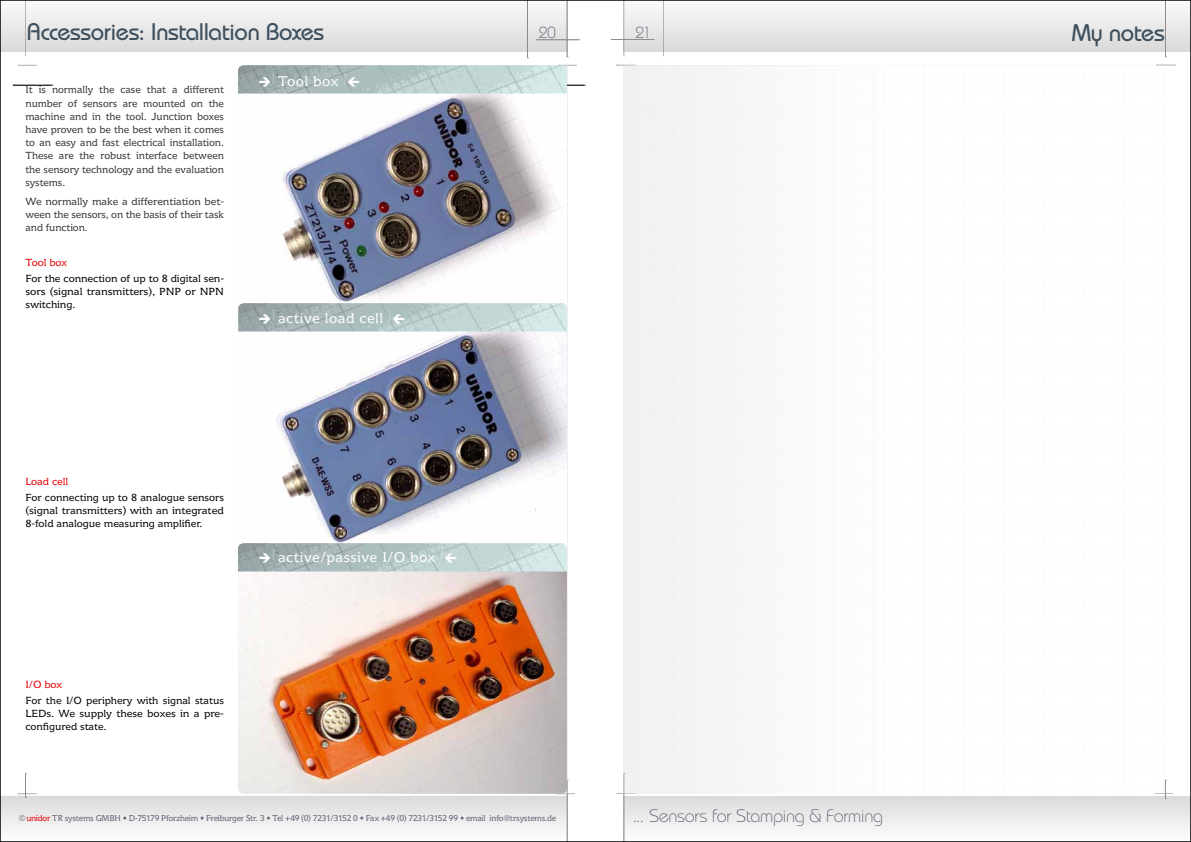
<style>
.page{position:relative;width:1191px;height:842px;background:#fff}
.page>*{position:absolute;margin:0;border:0;box-sizing:border-box;transform-origin:0 0}
.t1{font:500 24px "Bauhaus";letter-spacing:-.02em;color:#3e505d}
.t2{font:300 18px "Bauhaus";letter-spacing:-.015em;color:#645e73}
.t3{font:300 16px "Bauhaus";color:#645e73}
.t4{font:15px "Icone LT";letter-spacing:.025em;color:#fff}
.t5{font:11px/13.2px "Icone LT";letter-spacing:-.01em;color:#000;text-align:justify}
.t6{font:11px/13.2px "Icone LT";letter-spacing:-.01em;color:#373437;text-align:justify;scale:.96 1}
.t7{font:11px/13.2px "Icone LT";letter-spacing:-.01em;color:#373437;text-align:justify}
.t8{font:11px "Icone LT";letter-spacing:-.01em;color:#e60005}
.t9{font:9px "Icone LT";letter-spacing:-.03em;color:#645e73;scale:.96 1}
.s1{font-family:"Communications P06";font-size:16px}
.s2{font-family:"Helvetica Neue";font-weight:200}
.s3{color:#e60005}
</style>
<div class="page">
<div style="left:0;top:0;width:567px;height:51px;background:linear-gradient(to bottom,#fbfbfb,#dbdada)"></div>
<svg style="left:527px;top:2px;width:1px;height:57px"></svg>
<svg style="left:536px;top:2px;width:44px;height:56px"></svg>
<svg style="left:25px;top:2px;width:2px;height:55px"></svg>
<svg style="left:2px;top:773px;width:573px;height:67px"></svg>
<svg style="left:18px;top:65px;width:19px;height:1px"></svg>
<div style="left:624px;top:0;width:567px;height:51px;background:linear-gradient(to bottom,#fbfbfb,#dbdada)"></div>
<svg style="left:1165px;top:2px;width:1px;height:56px"></svg>
<svg style="left:616px;top:779px;width:573px;height:61px"></svg>
<svg style="left:611px;top:2px;width:43px;height:55px"></svg>
<svg style="left:663px;top:2px;width:1px;height:55px"></svg>
<svg style="left:567px;top:85px;width:18px;height:1px"></svg>
<img style="left:282px;top:94px;width:279px;height:209px">
<img style="left:238px;top:571px;width:329px;height:223px">
<img style="left:238px;top:331px;width:329px;height:212px">
<img style="left:238px;top:303px;width:329px;height:28px">
<img style="left:238px;top:65px;width:329px;height:29px">
<svg style="left:13px;top:85px;width:40px;height:1px"></svg>
<img style="left:624px;top:65px;width:541px;height:729px">
<img style="left:238px;top:543px;width:329px;height:28px">
<h1 class="t1" style="left:27px;top:18px;width:299px">Accessories: Installation Boxes</h1>
<h3 class="t3" style="left:635px;top:23px;width:18px">21</h3>
<h3 class="t3" style="left:539px;top:23px;width:19px">20</h3>
<p class="t6" style="left:26px;top:83px;width:208px">It is normally the case that a different number of sensors are mounted on the machine and in the tool. Junction boxes have proven to be the best when it comes to an easy and fast electrical installation.<br>These are the robust interface between the sensory technology and the evaluation systems.</p>
<p class="t7" style="left:26px;top:195px;width:200px">We normally make a differentiation bet&shy;ween the sensors, on the basis of their task and function.</p>
<p class="t8" style="left:26px;top:256px;width:43px">Tool box</p>
<p class="t5" style="left:26px;top:272px;width:200px">For the connection of up to 8 digital sen&shy;sors (signal transmitters), PNP or NPN switching.</p>
<h3 class="t4" style="left:256px;top:72px;width:107px"><span class="s1">a</span><span class="s2">|</span> Tool box <span class="s2">|</span><span class="s1">A</span></h3>
<h3 class="t4" style="left:256px;top:310px;width:152px"><span class="s1">a</span><span class="s2">|</span> active load cell <span class="s2">|</span><span class="s1">A</span></h3>
<p class="t8" style="left:26px;top:475px;width:44px">Load cell</p>
<p class="t5" style="left:26px;top:491px;width:200px">For connecting up to 8 analogue sensors (signal transmitters) with an integrated 8-fold analogue measuring amplifier.</p>
<h3 class="t4" style="left:256px;top:549px;width:204px"><span class="s1">a</span><span class="s2">|</span> active/passive I/O box <span class="s2">|</span><span class="s1">A</span></h3>
<p class="t8" style="left:26px;top:678px;width:38px">I/O box</p>
<p class="t5" style="left:26px;top:694px;width:200px">For the I/O periphery with signal status LEDs. We supply these boxes in a pre&shy;configured state.</p>
<p class="t9" style="left:19px;top:813px;width:561px">©<span class="s3">unidor</span> TR systems GMBH • D-75179 Pforzheim • Freiburger Str. 3 • Tel +49 (0) 7231/3152 0 • Fax +49 (0) 7231/3152 99 • email info@trsystems.de</p>
<h2 class="t2" style="left:632px;top:805px;width:252px">... Sensors for Stamping &amp; Forming</h2>
<h1 class="t1" style="left:1072px;top:18px;width:94px">My notes</h1>
</div>
